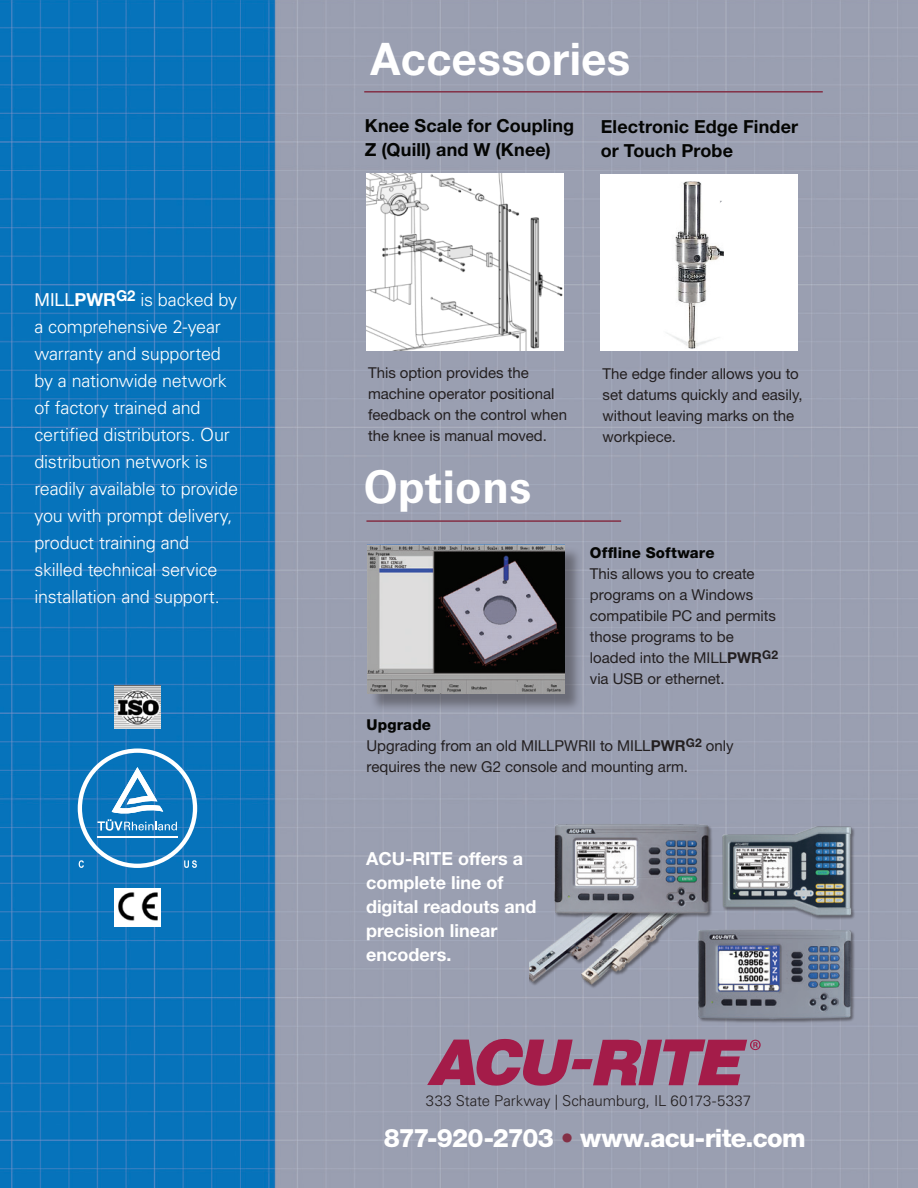
<style>
.page{position:relative;width:918px;height:1188px;background:#fff}
.page>*{position:absolute;margin:0;border:0;box-sizing:border-box;transform-origin:0 0}
.t1{font:700 45px "Helvetica Neue LT Std";letter-spacing:.01em;color:#fff}
.t2{font:700 45px "Univers LT Std";letter-spacing:.01em;color:#fff}
.t3{font:800 25.5px "Helvetica Neue LT Std";letter-spacing:-.025em;color:#fff}
.t4{font:300 18px/27px "Univers LT Std";letter-spacing:-.015em;color:#fff}
.t5{font:700 18px/24px "Helvetica Neue LT Std";color:#fff}
.t6{font:700 18px/24px "Helvetica Neue LT Std";letter-spacing:.005em;color:#040503}
.t7{font:15px/21px "Helvetica Neue LT Std";color:#231f20}
.t8{font:300 15px "Univers LT Std";letter-spacing:-.005em;color:#231f20}
.t9{font:800 15px "Helvetica Neue LT Std";letter-spacing:.01em;color:#040503}
.s1{font-family:"Helvetica Neue LT Std";font-weight:400}
.s2{font-family:"Helvetica Neue LT Std";font-weight:700}
.s3{font-weight:700}
.s4{color:#843046}
</style>
<div class="page">
<img style="left:0;top:0;width:918px;height:1188px">
<svg style="left:78px;top:749px;width:119px;height:119px"></svg>
<img style="left:114px;top:889px;width:47px;height:37px">
<img style="left:115px;top:686px;width:46px;height:42px">
<div style="left:600px;top:174px;width:198px;height:177px;background:#fff"></div>
<img style="left:667px;top:182px;width:57px;height:167px">
<img style="left:366px;top:173px;width:197px;height:178px">
<hr style="left:364px;top:91px;width:459px;height:2px;background:#843046">
<svg style="left:427px;top:1039px;width:334px;height:48px;background:#9f5a7a"></svg>
<hr style="left:366px;top:520px;width:255px;height:2px;background:#843046">
<div style="left:369px;top:547px;width:214px;height:166px;background:#231f20;opacity:.4"></div>
<img style="left:367px;top:544px;width:197px;height:150px">
<img style="left:529px;top:784px;width:326px;height:264px">
<p class="t4" style="left:34px;top:286px;width:205px"><span class="s1">MILL</span><span class="s2">PWR</span><sup>G2</sup> is backed by a comprehensive 2-year warranty and supported by a nationwide network of factory trained and certified distributors. Our distribution network is readily available to provide you with prompt delivery, product training and skilled technical service installation and support.</p>
<p class="t1" style="left:371px;top:31px;width:261px">Accessories</p>
<p class="t6" style="left:365px;top:113px;width:211px">Knee Scale for Coupling<br>Z (Quill) and W (Knee)</p>
<p class="t6" style="left:601px;top:114px;width:199px">Electronic Edge Finder or Touch Probe</p>
<p class="t7" style="left:368px;top:362px;width:201px">This option provides the machine operator positional feedback on the control when the knee is manual moved.</p>
<p class="t2" style="left:364px;top:461px;width:169px">Options</p>
<p class="t7" style="left:603px;top:363px;width:202px">The edge finder allows you to set datums quickly and easily, without leaving marks on the workpiece.</p>
<p class="t9" style="left:590px;top:544px;width:126px">Offline Software</p>
<p class="t7" style="left:590px;top:563px;width:190px">This allows you to create programs on a Windows compatibile PC and permits those programs to be loaded into the MILL<span class="s3">PWR</span><sup>G2 </sup>via USB or ethernet.</p>
<p class="t9" style="left:366px;top:716px;width:66px">Upgrade</p>
<p class="t7" style="left:366px;top:735px;width:369px">Upgrading from an old MILLPWRII to MILL<span class="s3">PWR</span><sup>G2</sup> only requires the new G2 console and mounting arm.</p>
<p class="t5" style="left:366px;top:846px;width:172px">ACU-RITE offers a complete line of digital readouts and precision linear encoders.</p>
<p class="t8" style="left:426px;top:1091px;width:327px">333 State Parkway | Schaumburg, IL 60173-5337</p>
<p class="t3" style="left:384px;top:1122px;width:423px">877-920-2703 <span class="s4">•</span> www.acu-rite.com</p>
</div>
